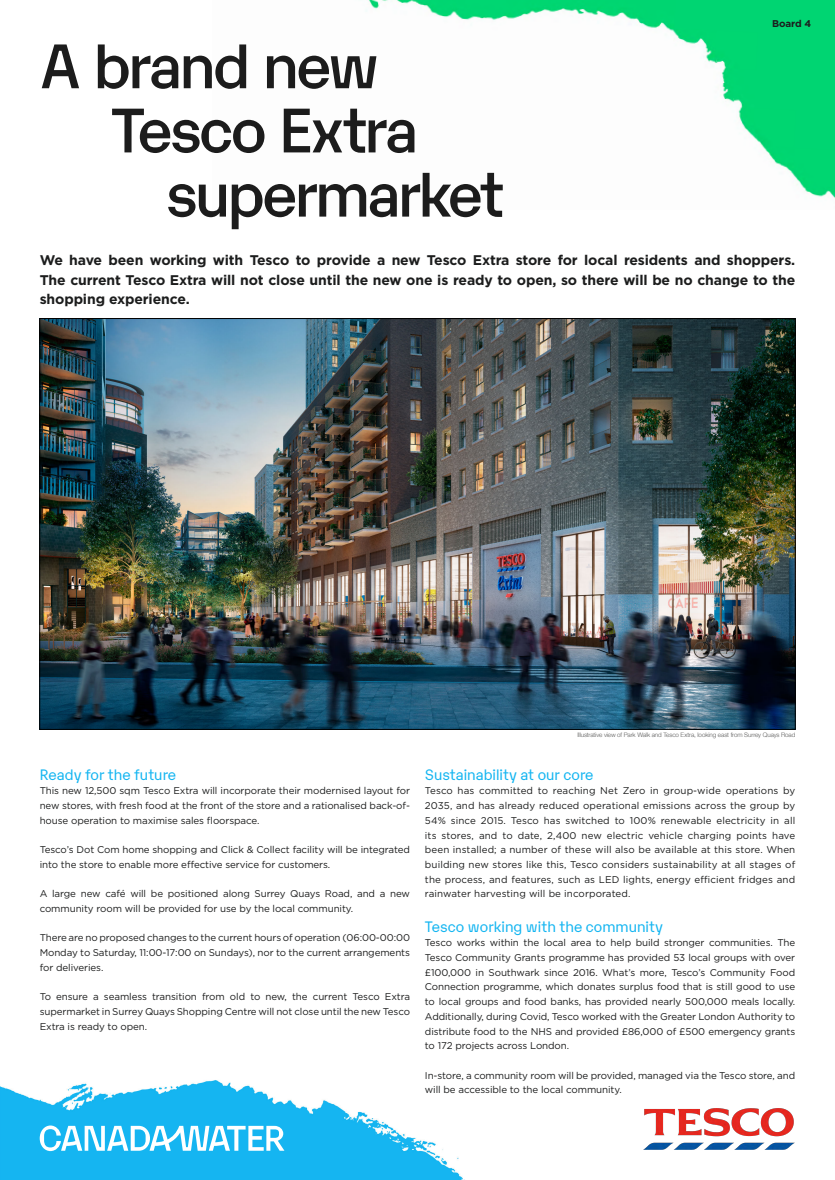
<style>
.page{position:relative;width:835px;height:1180px;background:#fff}
.page>*{position:absolute;margin:0;border:0;box-sizing:border-box;transform-origin:0 0}
.t1{font:500 60.93px "Karelia";letter-spacing:-.04em;color:#1c1c1c}
.t2{font:14.7px "Karelia";color:#14b5f1}
.t3{font:700 14px/19.6px "Gotham";letter-spacing:-.01em;color:#1c1d1d;text-align:justify}
.t4{font:9.8px/14.7px "Gotham";letter-spacing:-.01em;color:#1c1d1d;text-align:justify}
.t5{font:700 9.8px "Gotham";letter-spacing:-.01em;color:#1c1d1d}
.t6{font:300 6.23px "Helvetica 45";letter-spacing:-.015em;color:#575756}
</style>
<div class="page">
<img style="left:366px;top:0;width:468px;height:198px">
<img style="left:0;top:1080px;width:465px;height:100px">
<svg style="left:40px;top:1125px;width:244px;height:26px"></svg>
<img style="left:42px;top:320px;width:751px;height:407px">
<img style="left:643px;top:1108px;width:152px;height:42px">
<p class="t5" style="left:771px;top:17px;width:41px">Board 4</p>
<h1 class="t1" style="left:40px;top:22px;width:341px">A brand new</h1>
<h1 class="t1" style="left:111px;top:86px;width:308px">Tesco Extra</h1>
<h1 class="t1" style="left:166px;top:150px;width:340px">supermarket</h1>
<h3 class="t3" style="left:40px;top:250px;width:757px">We have been working with Tesco to provide a new Tesco Extra store for local residents and shoppers.<br>The current Tesco Extra will not close until the new one is ready to open, so there will be no change to the shopping experience.</h3>
<h2 class="t2" style="left:40px;top:764px;width:138px">Ready for the future</h2>
<p class="t4" style="left:40px;top:783px;width:372px">This new 12,500 sqm Tesco Extra will incorporate their modernised layout for new stores, with fresh food at the front of the store and a rationalised back-of&shy;house operation to maximise sales floorspace.</p>
<p class="t4" style="left:40px;top:842px;width:372px">Tesco’s Dot Com home shopping and Click &amp; Collect facility will be integrated into the store to enable more effective service for customers.</p>
<p class="t4" style="left:40px;top:886px;width:372px">A large new café will be positioned along Surrey Quays Road, and a new community room will be provided for use by the local community.</p>
<p class="t4" style="left:40px;top:930px;width:372px">There are no proposed changes to the current hours of operation (06:00-00:00<br>Monday to Saturday, 11:00-17:00 on Sundays), nor to the current arrangements for deliveries.</p>
<p class="t4" style="left:40px;top:989px;width:372px">To ensure a seamless transition from old to new, the current Tesco Extra supermarket in Surrey Quays Shopping Centre will not close until the new Tesco Extra is ready to open.</p>
<p class="t6" style="left:577px;top:731px;width:219px">Illustrative view of Park Walk and Tesco Extra, looking east from Surrey Quays Road</p>
<h2 class="t2" style="left:425px;top:764px;width:170px">Sustainability at our core</h2>
<p class="t4" style="left:425px;top:783px;width:372px">Tesco has committed to reaching Net Zero in group-wide operations by 2035, and has already reduced operational emissions across the group by 54% since 2015. Tesco has switched to 100% renewable electricity in all its stores, and to date, 2,400 new electric vehicle charging points have been installed; a number of these will also be available at this store. When building new stores like this, Tesco considers sustainability at all stages of the process, and features, such as LED lights, energy efficient fridges and rainwater harvesting will be incorporated.</p>
<h2 class="t2" style="left:425px;top:915px;width:239px">Tesco working with the community</h2>
<p class="t4" style="left:425px;top:935px;width:372px">Tesco works within the local area to help build stronger communities. The Tesco Community Grants programme has provided 53 local groups with over £100,000 in Southwark since 2016. What’s more, Tesco’s Community Food Connection programme, which donates surplus food that is still good to use to local groups and food banks, has provided nearly 500,000 meals locally.<br>Additionally, during Covid, Tesco worked with the Greater London Authority to distribute food to the NHS and provided £86,000 of £500 emergency grants to 172 projects across London.</p>
<p class="t4" style="left:425px;top:1067px;width:372px">In-store, a community room will be provided, managed via the Tesco store, and will be accessible to the local community.</p>
</div>
